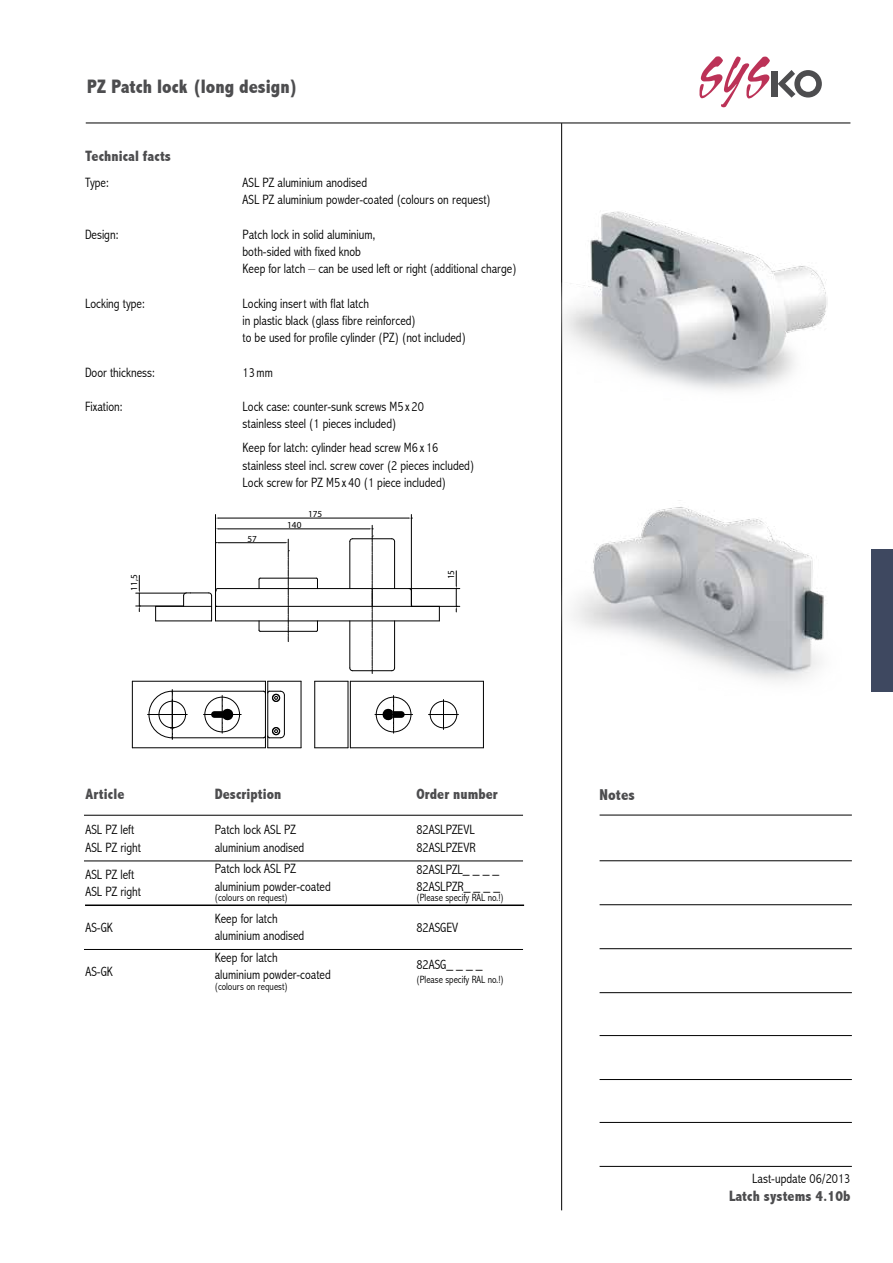
<style>
.page{position:relative;width:893px;height:1263px;background:#fff}
.page>*{position:absolute;margin:0;border:0;box-sizing:border-box;transform-origin:0 0}
.t1{font:800 condensed 19.5px "Abadi";color:#4d4d4f}
.t2{font:800 condensed 15.75px "Abadi";letter-spacing:.005em;color:#4d4d4f}
.t3{font:800 condensed 15px "Abadi";letter-spacing:.005em;color:#4d4d4f}
.t4{font:300 condensed 13.5px/17.2px "Abadi";color:#000}
.t5{font:300 condensed 10.5px "Abadi";color:#000}
.t6{font:9.3px "Myriad Pro";color:#000}
</style>
<div class="page">
<hr style="left:600px;top:860px;width:252px;height:1px;background:#000">
<hr style="left:600px;top:904px;width:252px;height:1px;background:#000">
<hr style="left:600px;top:948px;width:252px;height:1px;background:#000">
<hr style="left:600px;top:992px;width:252px;height:1px;background:#000">
<hr style="left:600px;top:1035px;width:252px;height:1px;background:#000">
<hr style="left:600px;top:1079px;width:252px;height:1px;background:#000">
<hr style="left:600px;top:1122px;width:252px;height:1px;background:#000">
<hr style="left:600px;top:1166px;width:252px;height:1px;background:#000">
<hr style="left:600px;top:815px;width:252px;height:1px;background:#000">
<hr style="left:86px;top:123px;width:764px;height:1px;background:#000">
<hr style="left:561px;top:123px;width:1px;height:1087px;background:#000">
<hr style="left:84px;top:861px;width:439px;height:1px;background:#000">
<hr style="left:84px;top:949px;width:439px;height:1px;background:#000">
<hr style="left:84px;top:815px;width:439px;height:1px;background:#000">
<hr style="left:85px;top:904px;width:439px;height:2px;background:#000">
<hr style="left:350px;top:681px;width:1px;height:67px;background:#000">
<hr style="left:350px;top:747px;width:133px;height:1px;background:#000">
<hr style="left:483px;top:681px;width:1px;height:67px;background:#000">
<hr style="left:350px;top:681px;width:133px;height:1px;background:#000">
<hr style="left:314px;top:681px;width:1px;height:67px;background:#000">
<hr style="left:315px;top:747px;width:33px;height:1px;background:#000">
<hr style="left:348px;top:681px;width:1px;height:67px;background:#000">
<hr style="left:315px;top:681px;width:33px;height:1px;background:#000">
<svg style="left:428px;top:699px;width:30px;height:30px"></svg>
<hr style="left:172px;top:737px;width:91px;height:1px;background:#000">
<hr style="left:172px;top:691px;width:91px;height:1px;background:#000">
<hr style="left:265px;top:693px;width:1px;height:43px;background:#000">
<hr style="left:132px;top:747px;width:133px;height:1px;background:#000">
<hr style="left:132px;top:681px;width:1px;height:67px;background:#000">
<hr style="left:132px;top:681px;width:133px;height:1px;background:#000">
<hr style="left:267px;top:693px;width:1px;height:43px;background:#000">
<hr style="left:284px;top:695px;width:1px;height:39px;background:#000">
<div style="left:272px;top:694px;width:8px;height:8px;border:1px solid #000;border-radius:50%"></div>
<div style="left:272px;top:727px;width:8px;height:8px;border:1px solid #000;border-radius:50%"></div>
<div style="left:273px;top:694px;width:7px;height:7px;border:1px solid #000;border-radius:50%"></div>
<div style="left:273px;top:728px;width:7px;height:7px;border:1px solid #000;border-radius:50%"></div>
<hr style="left:301px;top:681px;width:1px;height:67px;background:#000">
<hr style="left:268px;top:747px;width:33px;height:1px;background:#000">
<svg style="left:263px;top:729px;width:22px;height:19px"></svg>
<svg style="left:263px;top:681px;width:22px;height:19px"></svg>
<hr style="left:268px;top:681px;width:33px;height:1px;background:#000">
<svg style="left:147px;top:689px;width:40px;height:50px"></svg>
<hr style="left:219px;top:588px;width:153px;height:1px;background:#000">
<hr style="left:372px;top:588px;width:37px;height:1px;background:#000">
<hr style="left:353px;top:538px;width:39px;height:1px;background:#000">
<hr style="left:394px;top:541px;width:1px;height:47px;background:#000">
<hr style="left:350px;top:541px;width:1px;height:47px;background:#000">
<hr style="left:353px;top:670px;width:39px;height:1px;background:#000">
<hr style="left:350px;top:621px;width:1px;height:47px;background:#000">
<hr style="left:394px;top:621px;width:1px;height:47px;background:#000">
<hr style="left:260px;top:631px;width:56px;height:1px;background:#000">
<hr style="left:260px;top:578px;width:56px;height:1px;background:#000">
<svg style="left:316px;top:622px;width:2px;height:10px"></svg>
<svg style="left:258px;top:622px;width:3px;height:10px"></svg>
<svg style="left:258px;top:578px;width:3px;height:10px"></svg>
<svg style="left:439px;top:607px;width:1px;height:14px"></svg>
<hr style="left:215px;top:606px;width:224px;height:1px;background:#000">
<hr style="left:215px;top:621px;width:224px;height:1px;background:#000">
<svg style="left:155px;top:607px;width:1px;height:14px"></svg>
<hr style="left:156px;top:621px;width:56px;height:1px;background:#000">
<hr style="left:218px;top:529px;width:151px;height:1px;background:#000">
<svg style="left:369px;top:525px;width:4px;height:148px"></svg>
<hr style="left:218px;top:542px;width:67px;height:1px;background:#000">
<svg style="left:285px;top:539px;width:4px;height:103px"></svg>
<hr style="left:215px;top:514px;width:1px;height:91px;background:#000">
<hr style="left:411px;top:514px;width:1px;height:91px;background:#000">
<hr style="left:218px;top:518px;width:191px;height:1px;background:#000">
<svg style="left:183px;top:588px;width:36px;height:33px"></svg>
<svg style="left:409px;top:588px;width:3px;height:19px"></svg>
<hr style="left:410px;top:588px;width:50px;height:1px;background:#000">
<hr style="left:412px;top:606px;width:48px;height:1px;background:#000">
<svg style="left:456px;top:571px;width:1px;height:41px"></svg>
<hr style="left:136px;top:593px;width:50px;height:1px;background:#000">
<hr style="left:136px;top:606px;width:47px;height:1px;background:#000">
<svg style="left:139px;top:575px;width:1px;height:37px"></svg>
<svg style="left:203px;top:695px;width:38px;height:38px"></svg>
<svg style="left:375px;top:695px;width:38px;height:38px"></svg>
<img style="left:561px;top:56px;width:290px;height:237px">
<img style="left:561px;top:293px;width:332px;height:402px">
<h1 class="t1" style="left:87px;top:76px;width:213px">PZ Patch lock (long design)</h1>
<p class="t3" style="left:85px;top:147px;width:87px">Technical facts</p>
<p class="t4" style="left:85px;top:174px;width:25px">Type:</p>
<p class="t4" style="left:243px;top:174px;width:250px">ASL PZ aluminium anodised<br>ASL PZ aluminium powder-coated (colours on request)</p>
<p class="t4" style="left:85px;top:226px;width:35px">Design:</p>
<p class="t4" style="left:243px;top:226px;width:275px">Patch lock in solid aluminium,<br>both-sided with fixed knob<br>Keep for latch – can be used left or right (additional charge)</p>
<p class="t4" style="left:85px;top:295px;width:61px">Locking type:</p>
<p class="t4" style="left:243px;top:295px;width:225px">Locking insert with flat latch<br>in plastic black (glass fibre reinforced)<br>to be used for profile cylinder (PZ) (not included)</p>
<p class="t4" style="left:85px;top:364px;width:71px">Door thickness:</p>
<p class="t4" style="left:243px;top:364px;width:32px">13mm</p>
<p class="t4" style="left:85px;top:398px;width:39px">Fixation:</p>
<p class="t4" style="left:243px;top:398px;width:183px">Lock case: counter-sunk screws M5 x 20 stainless steel (1 pieces included)</p>
<p class="t4" style="left:243px;top:439px;width:233px">Keep for latch: cylinder head screw M6 x 16 stainless steel incl. screw cover (2 pieces included)<br>Lock screw for PZ M5 x 40 (1 piece included)</p>
<p class="t6" style="left:308px;top:508px;width:16px">175</p>
<p class="t6" style="left:128px;top:591px;width:18px;rotate:-90deg">11,5</p>
<p class="t6" style="left:247px;top:533px;width:11px">57</p>
<p class="t6" style="left:287px;top:519px;width:16px">140</p>
<p class="t6" style="left:445px;top:579px;width:11px;rotate:-90deg">15</p>
<p class="t3" style="left:85px;top:786px;width:40px">Article</p>
<p class="t4" style="left:85px;top:821px;width:57px">ASL PZ left<br>ASL PZ right</p>
<p class="t3" style="left:215px;top:786px;width:68px">Description</p>
<p class="t3" style="left:416px;top:786px;width:83px">Order number</p>
<p class="t4" style="left:215px;top:821px;width:91px">Patch lock ASL PZ aluminium anodised</p>
<p class="t4" style="left:416px;top:821px;width:61px">82ASLPZEVL<br>82ASLPZEVR</p>
<p class="t4" style="left:85px;top:866px;width:57px">ASL PZ left<br>ASL PZ right</p>
<p class="t4" style="left:215px;top:860px;width:118px">Patch lock ASL PZ aluminium powder-coated</p>
<p class="t5" style="left:215px;top:891px;width:75px">(colours on request)</p>
<p class="t4" style="left:416px;top:860px;width:85px">82ASLPZL_ _ _ _<br>82ASLPZR_ _ _ _</p>
<p class="t5" style="left:416px;top:892px;width:89px">(Please specify RAL no.!)</p>
<p class="t4" style="left:85px;top:918px;width:29px">AS-GK</p>
<p class="t4" style="left:215px;top:910px;width:91px">Keep for latch aluminium anodised</p>
<p class="t4" style="left:416px;top:918px;width:43px">82ASGEV</p>
<p class="t4" style="left:85px;top:963px;width:29px">AS-GK</p>
<p class="t4" style="left:215px;top:949px;width:118px">Keep for latch<br>aluminium powder-coated</p>
<p class="t5" style="left:215px;top:980px;width:75px">(colours on request)</p>
<p class="t4" style="left:416px;top:956px;width:68px">82ASG_ _ _ _</p>
<p class="t5" style="left:416px;top:973px;width:89px">(Please specify RAL no.!)</p>
<p class="t2" style="left:600px;top:785px;width:37px">Notes</p>
<p class="t4" style="left:752px;top:1170px;width:100px">Last-update 06/2013</p>
<p class="t3" style="left:729px;top:1188px;width:123px">Latch systems 4.10b</p>
</div>
